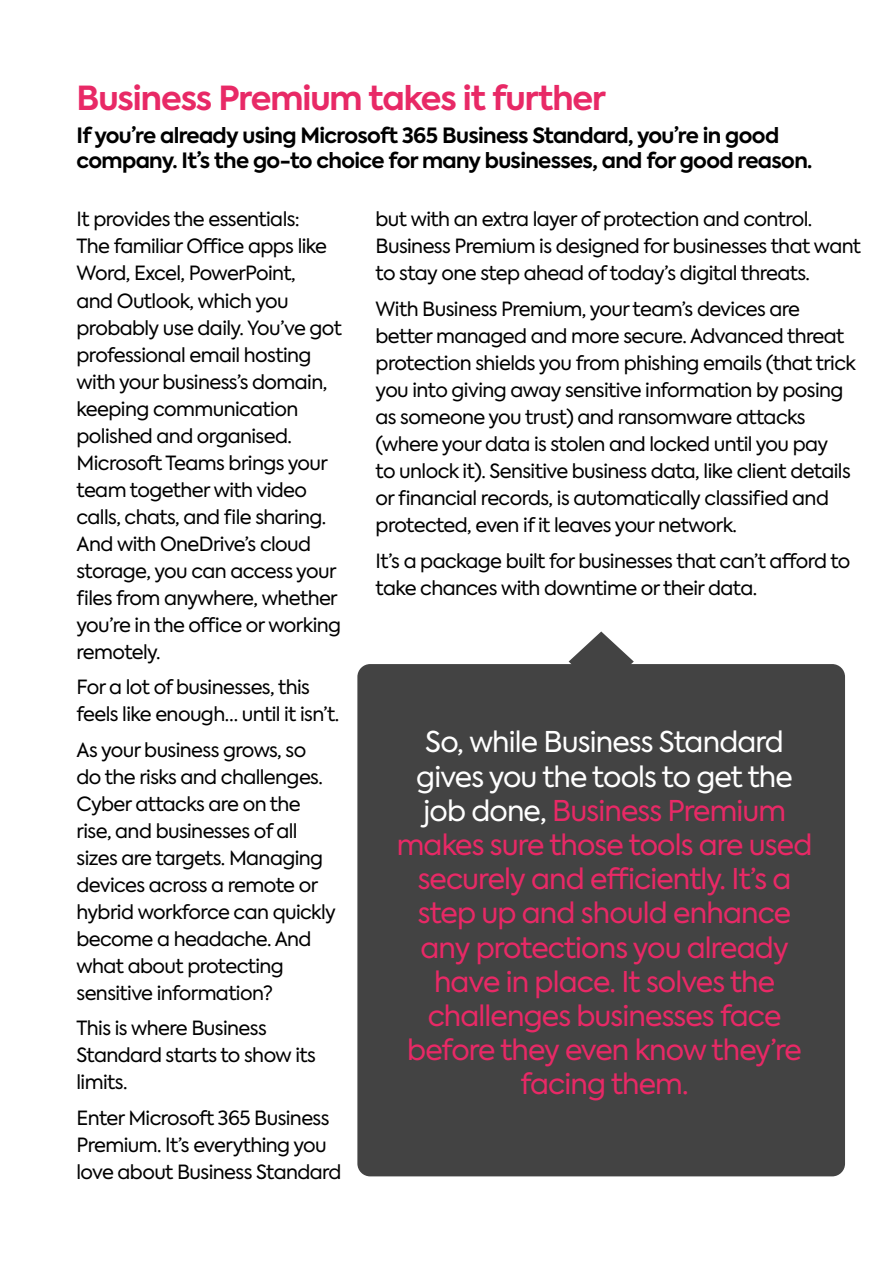
<style>
.page{position:relative;width:893px;height:1263px;background:#fff}
.page>*{position:absolute;margin:0;border:0;box-sizing:border-box;transform-origin:0 0}
.t1{font:700 33px "Axiforma";letter-spacing:-.03em;color:#e82966}
.t2{font:28.5px/34.2px "Axiforma";letter-spacing:-.03em;color:#e82966;text-align:center}
.t3{font:700 21px/25.2px "Axiforma";letter-spacing:-.03em;color:#000}
.t4{font:19.5px/27px "Axiforma";letter-spacing:-.03em;color:#000}
.s1{color:#fff}
</style>
<div class="page">
<div style="left:357px;top:664px;width:488px;height:512px;background:#434343;border-radius:13px"></div>
<svg style="left:569px;top:631px;width:65px;height:34px"></svg>
<p class="t1" style="left:77px;top:75px;width:531px">Business Premium takes it further</p>
<p class="t3" style="left:77px;top:123px;width:737px">If you’re already using Microsoft 365 Business Standard, you’re in good company. It’s the go-to choice for many businesses, and for good reason.</p>
<p class="t4" style="left:77px;top:206px;width:267px">It provides the essentials:<br>The familiar Office apps like<br>Word, Excel, PowerPoint,<br>and Outlook, which you probably use daily. You’ve got professional email hosting with your business’s domain, keeping communication polished and organised.<br>Microsoft Teams brings your team together with video calls, chats, and file sharing.<br>And with OneDrive’s cloud storage, you can access your files from anywhere, whether you’re in the office or working remotely.</p>
<p class="t4" style="left:77px;top:674px;width:264px">For a lot of businesses, this feels like enough… until it isn’t.</p>
<p class="t4" style="left:77px;top:736px;width:261px">As your business grows, so do the risks and challenges.<br>Cyber attacks are on the rise, and businesses of all sizes are targets. Managing devices across a remote or hybrid workforce can quickly become a headache. And what about protecting sensitive information?</p>
<p class="t4" style="left:77px;top:1015px;width:241px">This is where Business<br>Standard starts to show its limits.</p>
<p class="t4" style="left:77px;top:1104px;width:267px">Enter Microsoft 365 Business<br>Premium. It’s everything you love about Business Standard</p>
<p class="t4" style="left:376px;top:206px;width:487px">but with an extra layer of protection and control.<br>Business Premium is designed for businesses that want to stay one step ahead of today’s digital threats.</p>
<p class="t4" style="left:376px;top:296px;width:482px">With Business Premium, your team’s devices are better managed and more secure. Advanced threat protection shields you from phishing emails (that trick you into giving away sensitive information by posing as someone you trust) and ransomware attacks (where your data is stolen and locked until you pay<br>to unlock it). Sensitive business data, like client details or financial records, is automatically classified and protected, even if it leaves your network.</p>
<p class="t4" style="left:376px;top:547px;width:476px">It’s a package built for businesses that can’t afford to take chances with downtime or their data.</p>
<p class="t2" style="left:397px;top:725px;width:417px"><span class="s1">So, while Business Standard gives you the tools to get the job done,</span> Business Premium makes sure those tools are used securely and efficiently. It’s a step up and should enhance any protections you already have in place. It solves the challenges businesses face before they even know they’re facing them.</p>
</div>
